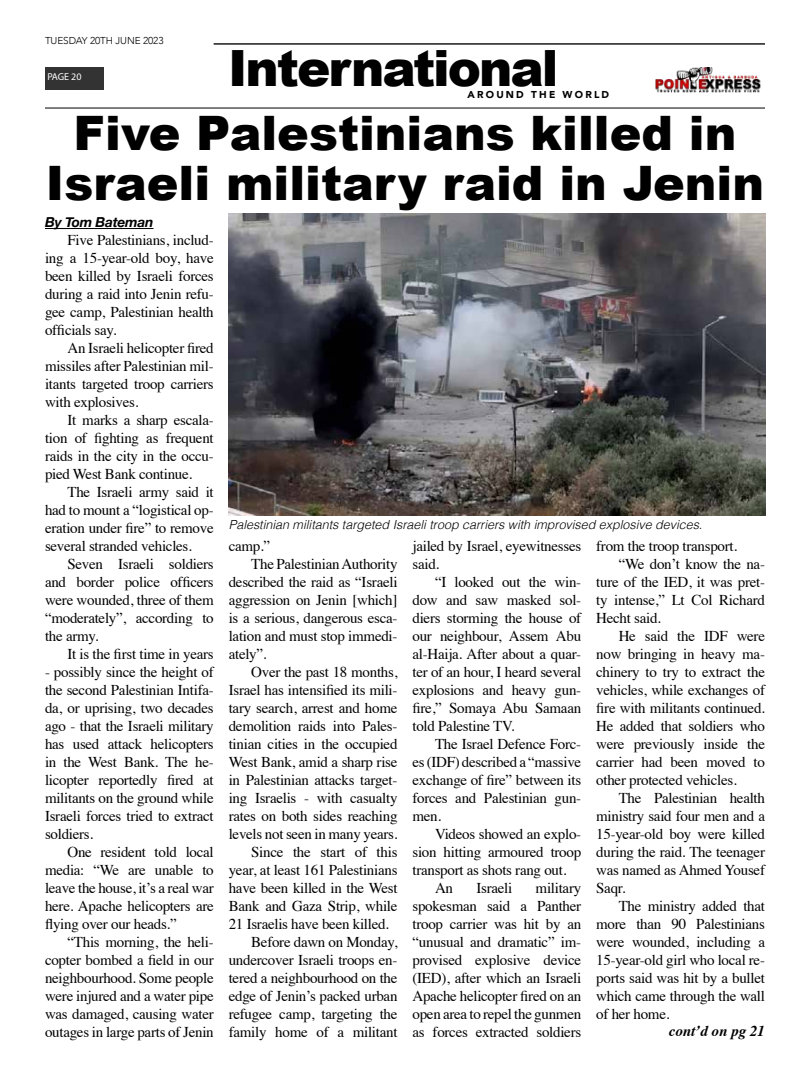
<style>
.page{position:relative;width:810px;height:1080px;background:#fff}
.page>*{position:absolute;margin:0;border:0;box-sizing:border-box;transform-origin:0 0}
.t1{font:900 50px "Arial";letter-spacing:-.04em;color:#000}
.t2{font:900 47.5px/50px "Arial";color:#000;text-align:center}
.t3{font:15px/18px "Times";letter-spacing:-.02em;color:#000;text-align:justify}
.t4{font:italic 700 15px "Times";color:#000}
.t5{font:italic 700 13.75px "Helvetica Neue";letter-spacing:-.02em;color:#000}
.t6{font:italic 300 12.5px "Helvetica";color:#000}
.t7{font:300 10px "Avenir";letter-spacing:-.01em;color:#000}
.t8{font:900 10px "Avenir";letter-spacing:.22em;color:#000}
.t9{font:10px "Myriad Pro";letter-spacing:-.005em;color:#fff}
</style>
<div class="page">
<div style="left:45px;top:67px;width:58px;height:22px;background:#333"></div>
<img style="left:656px;top:67px;width:105px;height:25px">
<hr style="left:45px;top:107px;width:720px;height:2px;background:#333">
<hr style="left:214px;top:43px;width:551px;height:2px;background:#333">
<hr style="left:45px;top:228px;width:109px;height:1px;background:#000">
<img style="left:229px;top:214px;width:536px;height:301px">
<p class="t7" style="left:45px;top:34px;width:120px">TUESDAY 20TH JUNE 2023</p>
<p class="t9" style="left:47px;top:71px;width:36px">PAGE 20</p>
<h1 class="t1" style="left:228px;top:31px;width:332px">International</h1>
<p class="t8" style="left:468px;top:86px;width:143px">AROUND THE WORLD</p>
<h2 class="t2" style="left:46px;top:107px;width:720px">Five Palestinians killed in<br>Israeli military raid in Jenin</h2>
<p class="t5" style="left:45px;top:211px;width:110px">By Tom Bateman</p>
<p class="t3" style="left:45px;top:230px;width:170px;text-indent:22px">Five Palestinians, includ&shy;ing a 15-year-old boy, have been killed by Israeli forces during a raid into Jenin refu&shy;gee camp, Palestinian health officials say.</p>
<p class="t3" style="left:45px;top:338px;width:170px;text-indent:22px">An Israeli helicopter fired missiles after Palestinian mil&shy;itants targeted troop carriers with explosives.</p>
<p class="t3" style="left:45px;top:410px;width:170px;text-indent:22px">It marks a sharp escala&shy;tion of fighting as frequent raids in the city in the occu&shy;pied West Bank continue.</p>
<p class="t3" style="left:45px;top:482px;width:170px;text-indent:22px">The Israeli army said it had to mount a “logistical op&shy;eration under fire” to remove several stranded vehicles.</p>
<p class="t3" style="left:45px;top:554px;width:170px;text-indent:22px">Seven Israeli soldiers and border police officers were wounded, three of them “moderately”, according to the army.</p>
<p class="t3" style="left:68px;top:644px;width:148px">It is the first time in years</p>
<p class="t3" style="left:45px;top:662px;width:170px">- possibly since the height of the second Palestinian Intifa&shy;da, or uprising, two decades ago - that the Israeli military has used attack helicopters in the West Bank. The he&shy;licopter reportedly fired at militants on the ground while Israeli forces tried to extract soldiers.</p>
<p class="t3" style="left:45px;top:842px;width:170px;text-indent:22px">One resident told local media: “We are unable to leave the house, it’s a real war here. Apache helicopters are flying over our heads.”</p>
<p class="t3" style="left:45px;top:932px;width:170px;text-indent:22px">“This morning, the heli&shy;copter bombed a field in our neighbourhood. Some people were injured and a water pipe was damaged, causing water outages in large parts of Jenin</p>
<p class="t6" style="left:229px;top:514px;width:475px">Palestinian militants targeted Israeli troop carriers with improvised explosive devices.</p>
<p class="t3" style="left:229px;top:536px;width:43px">camp.”</p>
<p class="t3" style="left:251px;top:554px;width:148px">The Palestinian Authority</p>
<p class="t3" style="left:229px;top:572px;width:170px">described the raid as “Israeli</p>
<p class="t3" style="left:229px;top:590px;width:170px">aggression on Jenin [which]</p>
<p class="t3" style="left:229px;top:608px;width:170px">is a serious, dangerous esca-</p>
<p class="t3" style="left:229px;top:626px;width:170px">lation and must stop immedi-</p>
<p class="t3" style="left:229px;top:644px;width:39px">ately”.</p>
<p class="t3" style="left:251px;top:662px;width:148px">Over the past 18 months,</p>
<p class="t3" style="left:229px;top:680px;width:170px">Israel has intensified its mili-</p>
<p class="t3" style="left:229px;top:698px;width:170px">tary search, arrest and home</p>
<p class="t3" style="left:229px;top:716px;width:170px">demolition raids into Pales-</p>
<p class="t3" style="left:229px;top:734px;width:170px">tinian cities in the occupied</p>
<p class="t3" style="left:229px;top:752px;width:170px">West Bank, amid a sharp rise</p>
<p class="t3" style="left:229px;top:770px;width:170px">in Palestinian attacks target-</p>
<p class="t3" style="left:229px;top:788px;width:170px">ing Israelis - with casualty</p>
<p class="t3" style="left:229px;top:806px;width:170px">rates on both sides reaching</p>
<p class="t3" style="left:229px;top:824px;width:170px">levels not seen in many years.</p>
<p class="t3" style="left:251px;top:842px;width:148px">Since the start of this</p>
<p class="t3" style="left:229px;top:860px;width:170px">year, at least 161 Palestinians</p>
<p class="t3" style="left:229px;top:878px;width:170px">have been killed in the West</p>
<p class="t3" style="left:229px;top:896px;width:170px">Bank and Gaza Strip, while</p>
<p class="t3" style="left:229px;top:914px;width:162px">21 Israelis have been killed.</p>
<p class="t3" style="left:251px;top:932px;width:148px">Before dawn on Monday,</p>
<p class="t3" style="left:229px;top:950px;width:170px">undercover Israeli troops en-</p>
<p class="t3" style="left:229px;top:968px;width:170px">tered a neighbourhood on the</p>
<p class="t3" style="left:229px;top:986px;width:170px">edge of Jenin’s packed urban</p>
<p class="t3" style="left:229px;top:1004px;width:170px">refugee camp, targeting the</p>
<p class="t3" style="left:229px;top:1022px;width:170px">family home of a militant</p>
<p class="t3" style="left:412px;top:536px;width:170px">jailed by Israel, eyewitnesses said.</p>
<p class="t3" style="left:412px;top:572px;width:170px;text-indent:22px">“I looked out the win&shy;dow and saw masked sol&shy;diers storming the house of our neighbour, Assem Abu al-Haija. After about a quar&shy;ter of an hour, I heard several explosions and heavy gun&shy;fire,” Somaya Abu Samaan told Palestine TV.</p>
<p class="t3" style="left:412px;top:734px;width:170px;text-indent:22px">The Israel Defence Forc&shy;es (IDF) described a “massive exchange of fire” between its forces and Palestinian gun&shy;men.</p>
<p class="t3" style="left:435px;top:824px;width:148px">Videos showed an explo-</p>
<p class="t3" style="left:412px;top:842px;width:170px">sion hitting armoured troop</p>
<p class="t3" style="left:412px;top:860px;width:155px">transport as shots rang out.</p>
<p class="t3" style="left:435px;top:878px;width:20px">An</p>
<p class="t3" style="left:476px;top:878px;width:37px">Israeli</p>
<p class="t3" style="left:412px;top:878px;width:170px;text-indent:123px">military spokesman said a Panther troop carrier was hit by an “unusual and dramatic” im&shy;provised explosive device (IED), after which an Israeli Apache helicopter fired on an open area to repel the gunmen as forces extracted soldiers</p>
<p class="t3" style="left:596px;top:536px;width:143px">from the troop transport.</p>
<p class="t3" style="left:619px;top:554px;width:148px">“We don’t know the na-</p>
<p class="t3" style="left:596px;top:572px;width:170px">ture of the IED, it was pret-</p>
<p class="t3" style="left:596px;top:590px;width:170px">ty intense,” Lt Col Richard</p>
<p class="t3" style="left:596px;top:608px;width:66px">Hecht said.</p>
<p class="t3" style="left:619px;top:626px;width:148px">He said the IDF were</p>
<p class="t3" style="left:596px;top:644px;width:170px">now bringing in heavy ma-</p>
<p class="t3" style="left:596px;top:662px;width:170px">chinery to try to extract the</p>
<p class="t3" style="left:596px;top:680px;width:170px">vehicles, while exchanges of</p>
<p class="t3" style="left:596px;top:698px;width:170px">fire with militants continued.</p>
<p class="t3" style="left:596px;top:716px;width:170px">He added that soldiers who</p>
<p class="t3" style="left:596px;top:734px;width:170px">were previously inside the</p>
<p class="t3" style="left:596px;top:752px;width:170px">carrier had been moved to</p>
<p class="t3" style="left:596px;top:770px;width:142px">other protected vehicles.</p>
<p class="t3" style="left:619px;top:788px;width:148px">The Palestinian health</p>
<p class="t3" style="left:596px;top:806px;width:170px">ministry said four men and a</p>
<p class="t3" style="left:596px;top:824px;width:170px">15-year-old boy were killed</p>
<p class="t3" style="left:596px;top:842px;width:170px">during the raid. The teenager</p>
<p class="t3" style="left:596px;top:860px;width:170px">was named as Ahmed Yousef</p>
<p class="t3" style="left:596px;top:878px;width:31px">Saqr.</p>
<p class="t3" style="left:619px;top:896px;width:148px">The ministry added that</p>
<p class="t3" style="left:596px;top:914px;width:170px">more than 90 Palestinians</p>
<p class="t3" style="left:596px;top:932px;width:170px">were wounded, including a</p>
<p class="t3" style="left:596px;top:950px;width:170px">15-year-old girl who local re-</p>
<p class="t3" style="left:596px;top:968px;width:170px">ports said was hit by a bullet</p>
<p class="t3" style="left:596px;top:986px;width:170px">which came through the wall</p>
<p class="t3" style="left:596px;top:1004px;width:75px">of her home.</p>
<p class="t4" style="left:669px;top:1017px;width:98px">cont’d on pg 21</p>
</div>
